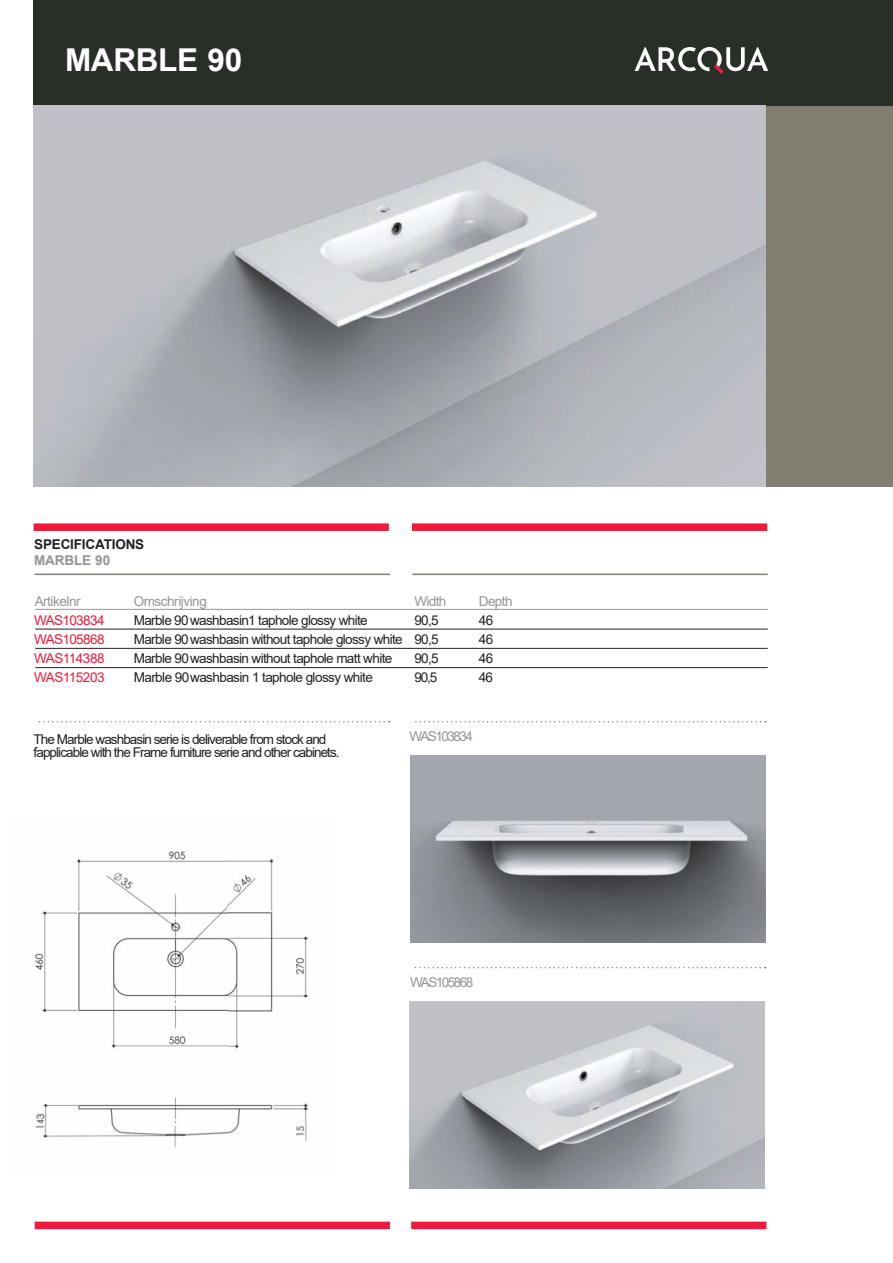
<style>
.page{position:relative;width:893px;height:1263px;background:#fff}
.page>*{position:absolute;margin:0;border:0;box-sizing:border-box;transform-origin:0 0}
.t1{font:700 31.5px "Arial";letter-spacing:-.01em;color:#fff}
.t2{font:13.5px "Arial";letter-spacing:-.045em;color:#231f20}
.t3{font:13.5px/13.5px "Arial";letter-spacing:-.07em;color:#231f20}
.t4{font:13.5px/19.2px "Arial";letter-spacing:-.045em;color:#ed1a3a;text-align:justify}
.t5{font:13.5px "Arial";letter-spacing:-.045em;color:#939598}
.t6{font:700 13.5px "Arial";letter-spacing:-.01em;color:#231f20}
.t7{font:13.5px "Arial";letter-spacing:-.11em;color:#939598}
.t8{font:13.5px "Arial";letter-spacing:-.115em;color:#939598}
.t9{font:700 13.5px "Arial";letter-spacing:-.01em;color:#939598}
</style>
<div class="page">
<div style="left:34px;top:0;width:858px;height:106px;background:#272f26"></div>
<svg style="left:634px;top:47px;width:134px;height:27px"></svg>
<div style="left:751px;top:106px;width:141px;height:380px;background:#807f6f"></div>
<div style="left:412px;top:523px;width:355px;height:8px;background:#ed1a3a"></div>
<div style="left:34px;top:523px;width:355px;height:8px;background:#ed1a3a"></div>
<img style="left:34px;top:106px;width:731px;height:380px">
<hr style="left:35px;top:573px;width:355px;height:2px;background:#807f6f">
<hr style="left:412px;top:573px;width:355px;height:2px;background:#807f6f">
<hr style="left:35px;top:628px;width:732px;height:1px;background:#231f20">
<hr style="left:35px;top:609px;width:732px;height:1px;background:#939598">
<hr style="left:35px;top:667px;width:732px;height:1px;background:#231f20">
<hr style="left:35px;top:648px;width:732px;height:1px;background:#231f20">
<div style="left:35px;top:1221px;width:355px;height:7px;background:#ed1a3a"></div>
<div style="left:411px;top:1221px;width:355px;height:7px;background:#ed1a3a"></div>
<svg style="left:39px;top:721px;width:350px;height:1px"></svg>
<svg style="left:416px;top:721px;width:350px;height:1px"></svg>
<img style="left:410px;top:755px;width:355px;height:187px">
<svg style="left:415px;top:967px;width:350px;height:1px"></svg>
<img style="left:409px;top:1001px;width:355px;height:187px">
<img style="left:35px;top:851px;width:274px;height:297px">
<h1 class="t1" style="left:65px;top:48px;width:179px">MARBLE 90</h1>
<p class="t6" style="left:34px;top:538px;width:112px">SPECIFICATIONS</p>
<p class="t9" style="left:34px;top:555px;width:77px">MARBLE 90</p>
<p class="t5" style="left:35px;top:595px;width:47px">Artikelnr</p>
<p class="t5" style="left:134px;top:595px;width:75px">Omschrijving</p>
<p class="t5" style="left:414px;top:595px;width:34px">Width</p>
<p class="t5" style="left:479px;top:595px;width:35px">Depth</p>
<p class="t2" style="left:134px;top:615px;width:235px">Marble 90 washbasin1 taphole glossy white</p>
<p class="t2" style="left:414px;top:615px;width:26px">90,5</p>
<p class="t2" style="left:479px;top:615px;width:16px">46</p>
<p class="t2" style="left:134px;top:634px;width:306px">Marble 90washbasin without taphole glossy white 90,5</p>
<p class="t2" style="left:479px;top:634px;width:16px">46</p>
<p class="t2" style="left:134px;top:653px;width:260px">Marble 90washbasin without taphole matt white</p>
<p class="t2" style="left:414px;top:653px;width:26px">90,5</p>
<p class="t2" style="left:479px;top:653px;width:16px">46</p>
<p class="t2" style="left:134px;top:672px;width:241px">Marble 90washbasin 1 taphole glossy white</p>
<p class="t2" style="left:414px;top:672px;width:25px">90,5</p>
<p class="t2" style="left:479px;top:672px;width:15px">46</p>
<p class="t4" style="left:34px;top:611px;width:72px">WAS103834<br>WAS105868<br>WAS114388<br>WAS115203</p>
<p class="t3" style="left:34px;top:733px;width:307px">The Marble washbasin serie is deliverable from stock and fapplicable with the Frame furniture serie and other cabinets.</p>
<p class="t7" style="left:409px;top:731px;width:65px">WAS103834</p>
<p class="t8" style="left:410px;top:976px;width:65px">WAS105868</p>
</div>
